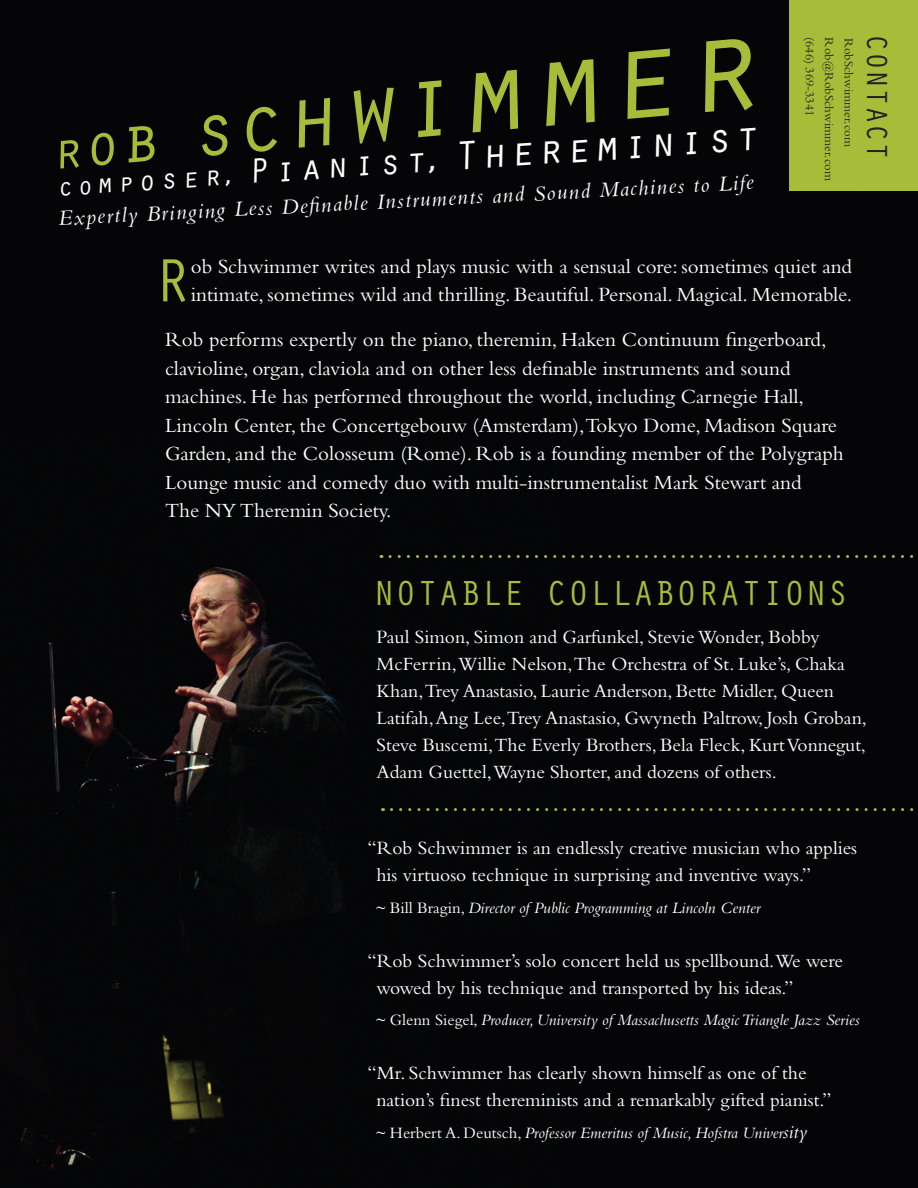
<style>
.page{position:relative;width:918px;height:1188px;background:#050507}
.page>*{position:absolute;margin:0;border:0;box-sizing:border-box;transform-origin:0 0}
.t1{font:62.85px "Orator Std";color:#a7bd39}
.t2{font:52.5px "Orator Std";color:#a7bd39}
.t3{font:42px "Orator Std";color:#fff}
.t4{font:36px "Orator Std";color:#a7bd39}
.t5{font:30px "Orator Std";color:#231f20}
.t6{font:italic 22.5px "Bembo";color:#fff}
.t7{font:21px/28.5px "Bembo";color:#fff}
.t8{font:19.5px/27px "Bembo";color:#fff}
.t9{font:italic 16.5px "Bembo";color:#fff}
.t10{font:12.75px "Bembo";color:#231f20}
.s1{font-size:60px}
.s2{font-size:67.5px}
.s3{font-size:75px}
.s4{font-size:82.5px}
.s5{font-size:90px}
.s6{font-size:97.5px}
.s7{font-size:105px}
.s8{font-size:112.5px}
.s9{font-size:120px}
.s10{font-size:127.5px}
.s11{font-size:135px}
.s12{font-size:25.5px}
.s13{font-size:27px}
.s14{font-size:28.5px}
.s15{font-size:36px}
.s16{font-size:12px}
.s17{font-style:normal}
.s18{font-size:19.5px}
</style>
<div class="page">
<div style="left:789px;top:0;width:129px;height:190px;background:#a7bd39"></div>
<div style="left:436px;top:936px;width:172px;height:144px;background:#050507"></div>
<svg style="left:391px;top:808px;width:527px;height:3px;background:#2c3213"></svg>
<svg style="left:390px;top:555px;width:528px;height:3px;background:#2c3213"></svg>
<h2 class="t2" style="left:48px;top:115px;width:717px;rotate:-5deg">r<span class="s1">o</span><span class="s2">b</span> <span class="s3">s</span><span class="s4">c</span><span class="s5">h</span><span class="s6">w</span><span class="s7">i</span><span class="s8">m</span><span class="s9">m</span><span class="s10">e</span><span class="s11">r</span></h2>
<h3 class="t3" style="left:55px;top:154px;width:705px;rotate:-4deg"><span class="s12">co</span><span class="s13">mp</span><span class="s14">oser,</span> <span class="s15">Pianist,</span> Thereminist</h3>
<p class="t6" style="left:58px;top:205px;width:698px;rotate:-3deg">Expertly Bringing Less Defi nable Instruments and Sound Machines to Life</p>
<p class="t10" style="left:817px;top:37px;width:80px;rotate:90deg">(646) 369-3341</p>
<p class="t10" style="left:837px;top:37px;width:145px;rotate:90deg">Rob<span class="s16">@</span>RobSchwimmer.com</p>
<p class="t10" style="left:856px;top:38px;width:111px;rotate:90deg">RobSchwimmer.com</p>
<h3 class="t5" style="left:899px;top:34px;width:127px;rotate:90deg">CONTACT</h3>
<h1 class="t1" style="left:153px;top:236px;width:39px">R</h1>
<p class="t7" style="left:191px;top:252px;width:663px">ob Schwimmer writes and plays music with a sensual core: sometimes quiet and intimate, sometimes wild and thrilling. Beautiful. Personal. Magical. Memorable.</p>
<p class="t7" style="left:165px;top:325px;width:680px">Rob performs expertly on the piano, theremin, Haken Continuum fingerboard, clavioline, organ, claviola and on other less definable instruments and sound machines. He has performed throughout the world, including Carnegie Hall, Lincoln Center, the Concertgebouw (Amsterdam),Tokyo Dome, Madison Square Garden, and the Colosseum (Rome). Rob is a founding member of the Polygraph Lounge music and comedy duo with multi-instrumentalist Mark Stewart and<br>The NY Theremin Society.</p>
<h3 class="t4" style="left:374px;top:567px;width:477px">NOTABLE COLLABORATIONS</h3>
<p class="t8" style="left:376px;top:623px;width:492px">Paul Simon, Simon and Garfunkel, Stevie Wonder, Bobby McFerrin, Willie Nelson, The Orchestra of St. Luke’s, Chaka Khan, Trey Anastasio, Laurie Anderson, Bette Midler, Queen Latifah, Ang Lee,Trey Anastasio, Gwyneth Paltrow, Josh Groban, Steve Buscemi,The Everly Brothers, Bela Fleck, Kurt Vonnegut, Adam Guettel, Wayne Shorter, and dozens of others.</p>
<p class="t8" style="left:376px;top:834px;width:482px;text-indent:-9px">“Rob Schwimmer is an endlessly creative musician who applies his virtuoso technique in surprising and inventive ways.”</p>
<p class="t9" style="left:376px;top:898px;width:385px"><span class="s17">~ Bill Bragin,</span> Director of Public Programming at Lincoln Center</p>
<p class="t8" style="left:376px;top:947px;width:468px;text-indent:-9px">“Rob Schwimmer’s solo concert held us spellbound.We were wowed by his technique and transported by his ideas.”</p>
<p class="t9" style="left:376px;top:1010px;width:485px"><span class="s17">~ Glenn Siegel,</span> Producer, University of Massachusetts Magic Triangle Jazz Series</p>
<p class="t8" style="left:376px;top:1059px;width:457px;text-indent:-9px">“Mr. Schwimmer has clearly shown himself as one of the nation’s finest thereminists and a remarkably gifted pianist.”</p>
<p class="t9" style="left:376px;top:1123px;width:432px"><span class="s17">~ Herbert A. Deutsch,</span> Professor Emeritus of Music, Hofstra Univer<span class="s18">sity</span></p>
</div>
